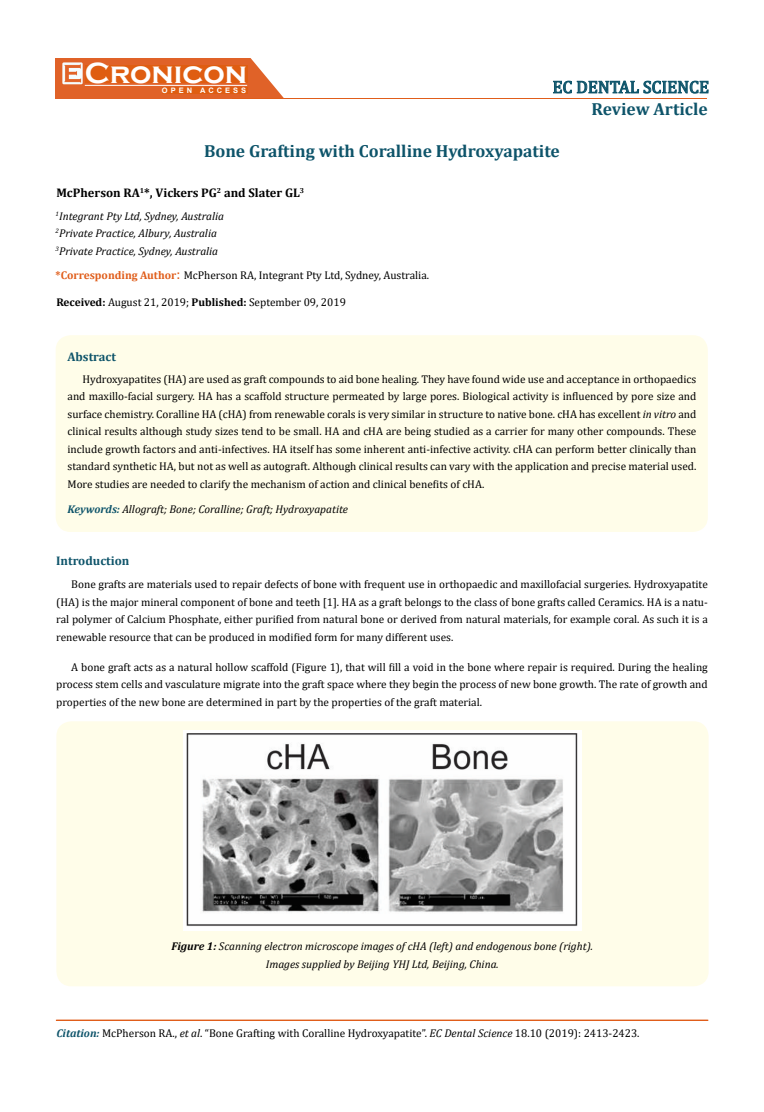
<style>
.page{position:relative;width:764px;height:1112px;background:#fff}
.page>*{position:absolute;margin:0;border:0;box-sizing:border-box;transform-origin:0 0}
.t1{font:700 30px "Copperplate Gothic";color:#fff}
.t2{font:700 17.5px "Cambria";color:#0e546a}
.t3{font:17.5px "Cambria";color:#0e546a}
.t4{font:700 12.5px "Cambria";color:#000}
.t5{font:700 12.5px "Cambria";color:#0e546a}
.t6{font:11.25px/17.5px "Cambria";color:#000;text-align:justify}
.t7{font:italic 11.25px/17.5px "Cambria";color:#000}
.t8{font:700 7.5px "Arial";letter-spacing:.4em;color:#fff}
.s1{font-weight:700;color:#e05d1a}
.s2{font-size:15px;color:#e05d1a}
.s3{font-weight:700}
.s4{font-style:italic}
.s5{font-weight:700;color:#0e546a}
.s6{font-weight:700;font-style:italic;color:#0e546a}
</style>
<div class="page">
<div style="left:56px;top:58px;width:242px;height:41px;background:#e06228"></div>
<svg style="left:250px;top:58px;width:48px;height:40px"></svg>
<img style="left:62px;top:62px;width:21px;height:22px">
<div style="left:85px;top:66px;width:162px;height:17px;background:#df5d11"></div>
<div style="left:162px;top:87px;width:85px;height:6px;background:#df5d11"></div>
<svg style="left:553px;top:80px;width:156px;height:14px"></svg>
<hr style="left:85px;top:85px;width:162px;height:1px;background:#fff">
<hr style="left:232px;top:98px;width:475px;height:1px;background:#e05d1a">
<hr style="left:56px;top:1020px;width:652px;height:1px;background:#e05d1a">
<div style="left:56px;top:335px;width:652px;height:197px;background:#fffde9;border-radius:15px"></div>
<div style="left:56px;top:721px;width:652px;height:265px;background:#fffde9;border-radius:15px"></div>
<img style="left:184px;top:730px;width:397px;height:200px">
<h1 class="t1" style="left:85px;top:56px;width:164px">Cronicon</h1>
<p class="t8" style="left:162px;top:85px;width:86px">OPEN ACCESS</p>
<h2 class="t3" style="left:552px;top:77px;width:158px">EC DENTAL SCIENCE</h2>
<h2 class="t2" style="left:591px;top:96px;width:118px">Review Article</h2>
<h2 class="t2" style="left:204px;top:138px;width:357px">Bone Grafting with Coralline Hydroxyapatite</h2>
<p class="t4" style="left:56px;top:184px;width:249px">McPherson RA<sup>1</sup>*, Vickers PG<sup>2</sup> and Slater GL<sup>3</sup></p>
<p class="t7" style="left:56px;top:206px;width:170px"><sup>1</sup>Integrant Pty Ltd, Sydney, Australia<br><sup>2</sup>Private Practice, Albury, Australia<br><sup>3</sup>Private Practice, Sydney, Australia</p>
<p class="t6" style="left:56px;top:266px;width:375px"><span class="s1">*Corresponding Author</span><span class="s2">:</span> McPherson RA, Integrant Pty Ltd, Sydney, Australia.</p>
<p class="t6" style="left:56px;top:293px;width:291px"><span class="s3">Received:</span> August 21, 2019; <span class="s3">Published:</span> September 09, 2019</p>
<p class="t5" style="left:68px;top:348px;width:50px">Abstract</p>
<p class="t6" style="left:67px;top:370px;width:630px;text-indent:15px">Hydroxyapatites (HA) are used as graft compounds to aid bone healing. They have found wide use and acceptance in orthopaedics and maxillo-facial surgery. HA has a scaffold structure permeated by large pores. Biological activity is influenced by pore size and surface chemistry. Coralline HA (cHA) from renewable corals is very similar in structure to native bone. cHA has excellent <span class="s4">in vitro</span> and clinical results although study sizes tend to be small. HA and cHA are being studied as a carrier for many other compounds. These include growth factors and anti-infectives. HA itself has some inherent anti-infective activity. cHA can perform better clinically than standard synthetic HA, but not as well as autograft. Although clinical results can vary with the application and precise material used.<br>More studies are needed to clarify the mechanism of action and clinical benefits of cHA.</p>
<p class="t7" style="left:68px;top:500px;width:282px"><span class="s5">Keywords:</span> Allograft; Bone; Coralline; Graft; Hydroxyapatite</p>
<p class="t5" style="left:56px;top:552px;width:75px">Introduction</p>
<p class="t6" style="left:56px;top:575px;width:653px;text-indent:15px">Bone grafts are materials used to repair defects of bone with frequent use in orthopaedic and maxillofacial surgeries. Hydroxyapatite (HA) is the major mineral component of bone and teeth [1]. HA as a graft belongs to the class of bone grafts called Ceramics. HA is a natu&shy;ral polymer of Calcium Phosphate, either purified from natural bone or derived from natural materials, for example coral. As such it is a renewable resource that can be produced in modified form for many different uses.</p>
<p class="t6" style="left:56px;top:657px;width:653px;text-indent:15px">A bone graft acts as a natural hollow scaffold (Figure 1), that will fill a void in the bone where repair is required. During the healing process stem cells and vasculature migrate into the graft space where they begin the process of new bone growth. The rate of growth and properties of the new bone are determined in part by the properties of the graft material.</p>
<p class="t7" style="left:171px;top:937px;width:423px;text-align:center"><span class="s3">Figure 1:</span> Scanning electron microscope images of cHA (left) and endogenous bone (right).<br>Images supplied by Beijing YHJ Ltd, Beijing, China.</p>
<p class="t6" style="left:56px;top:1023px;width:585px"><span class="s6">Citation:</span> McPherson RA., <span class="s4">et al</span>. “Bone Grafting with Coralline Hydroxyapatite”. <span class="s4">EC Dental Science</span> 18.10 (2019): 2413-2423.</p>
</div>
